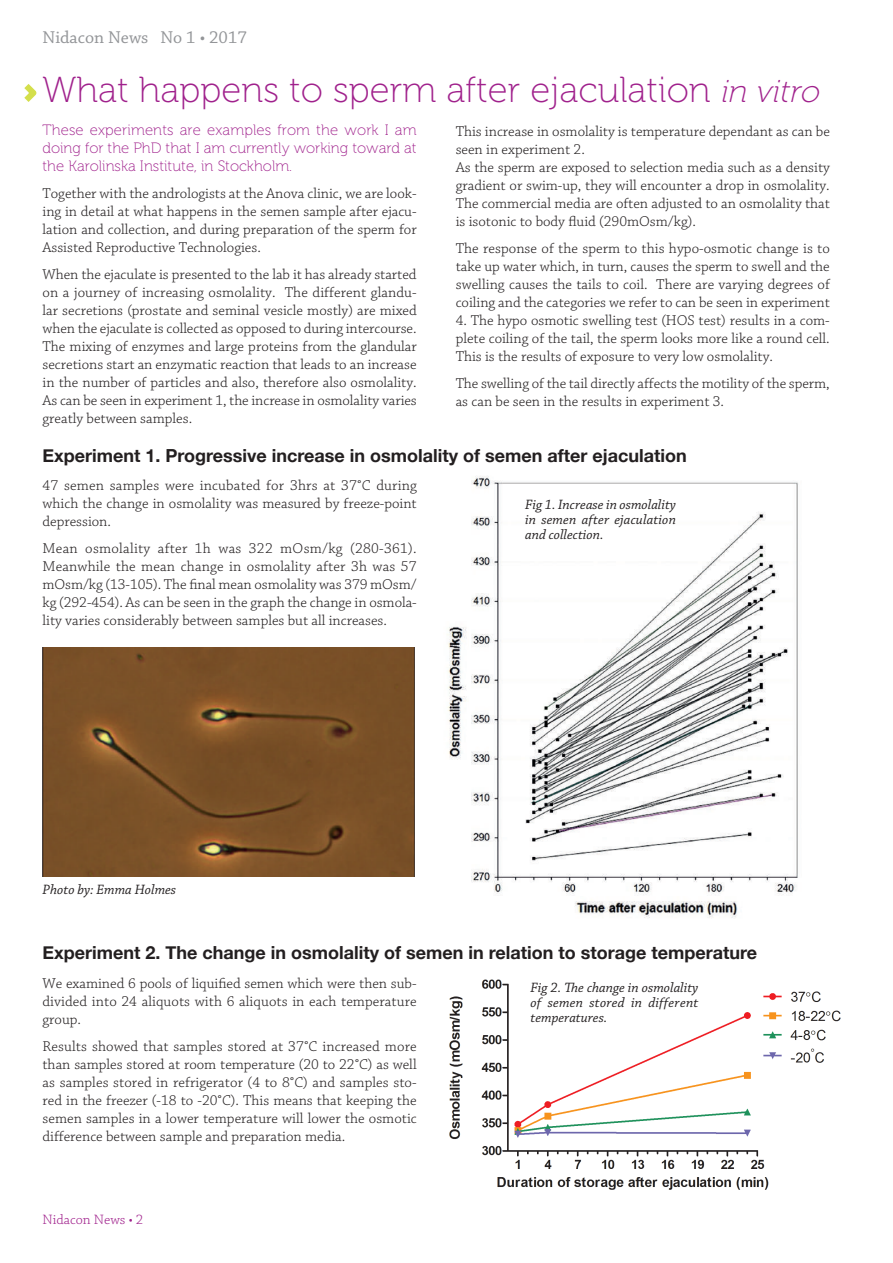
<style>
.page{position:relative;width:893px;height:1263px;background:#fff}
.page>*{position:absolute;margin:0;border:0;box-sizing:border-box;transform-origin:0 0}
.t1{font:36.15px "Museo 100";color:#a0218c}
.t2{font:700 18px "Helvetica Neue";color:#231f20}
.t3{font:18px "Chaparral Pro";color:#939598}
.t4{font:15px/18px "Chaparral MM 250 10";color:#231f20;text-align:justify}
.t5{font:15px/18px "Museo 100";color:#a0218c;text-align:justify}
.t6{font:italic 14.25px/15px "Chaparral Pro";color:#231f20;text-align:justify}
.t7{font:14.25px "Chaparral MM 250 9";color:#a0218c}
.s1{font-style:italic;font-size:31.5px}
</style>
<div class="page">
<svg style="left:24px;top:84px;width:12px;height:18px"></svg>
<img style="left:447px;top:626px;width:19px;height:134px">
<img style="left:575px;top:901px;width:163px;height:17px">
<img style="left:471px;top:476px;width:327px;height:419px">
<img style="left:449px;top:979px;width:320px;height:211px">
<img style="left:760px;top:979px;width:22px;height:117px">
<img style="left:790px;top:991px;width:51px;height:72px">
<img style="left:43px;top:647px;width:372px;height:230px">
<p class="t3" style="left:43px;top:27px;width:206px">Nidacon News No 1 • 2017</p>
<h1 class="t1" style="left:43px;top:70px;width:786px">What happens to sperm after ejaculation <span class="s1">in vitro</span></h1>
<p class="t5" style="left:43px;top:121px;width:376px">These experiments are examples from the work I am doing for the PhD that I am currently working toward at the Karolinska Institute, in Stockholm.</p>
<p class="t4" style="left:43px;top:184px;width:376px">Together with the andrologists at the Anova clinic, we are look&shy;ing in detail at what happens in the semen sample after ejacu&shy;lation and collection, and during preparation of the sperm for Assisted Reproductive Technologies.</p>
<p class="t4" style="left:43px;top:265px;width:376px">When the ejaculate is presented to the lab it has already started on a journey of increasing osmolality. The different glandu&shy;lar secretions (prostate and seminal vesicle mostly) are mixed when the ejaculate is collected as opposed to during intercourse.<br>The mixing of enzymes and large proteins from the glandular secretions start an enzymatic reaction that leads to an increase in the number of particles and also, therefore also osmolality.<br>As can be seen in experiment 1, the increase in osmolality varies greatly between samples.</p>
<p class="t4" style="left:456px;top:122px;width:376px;text-align:left">This increase in osmolality is temperature dependant as can be seen in experiment 2.<br>As the sperm are exposed to selection media such as a density gradient or swim-up, they will encounter a drop in osmolality.<br>The commercial media are often adjusted to an osmolality that is isotonic to body fluid (290mOsm/kg).</p>
<p class="t4" style="left:456px;top:239px;width:376px">The response of the sperm to this hypo-osmotic change is to take up water which, in turn, causes the sperm to swell and the swelling causes the tails to coil. There are varying degrees of coiling and the categories we refer to can be seen in experiment</p>
<p class="t4" style="left:456px;top:311px;width:376px">4. The hypo osmotic swelling test (HOS test) results in a com&shy;plete coiling of the tail, the sperm looks more like a round cell.<br>This is the results of exposure to very low osmolality.</p>
<p class="t4" style="left:456px;top:374px;width:375px">The swelling of the tail directly affects the motility of the sperm, as can be seen in the results in experiment 3.</p>
<p class="t2" style="left:43px;top:444px;width:646px">Experiment 1. Progressive increase in osmolality of semen after ejaculation</p>
<p class="t4" style="left:43px;top:476px;width:376px">47 semen samples were incubated for 3hrs at 37°C during which the change in osmolality was measured by freeze-point depression.</p>
<p class="t4" style="left:43px;top:539px;width:376px">Mean osmolality after 1h was 322 mOsm/kg (280-361).<br>Meanwhile the mean change in osmolality after 3h was 57 mOsm/kg (13-105). The final mean osmolality was 379 mOsm/ kg (292-454). As can be seen in the graph the change in osmola&shy;lity varies considerably between samples but all increases.</p>
<p class="t6" style="left:525px;top:498px;width:152px">Fig 1. Increase in osmolality in semen after ejaculation and collection.</p>
<p class="t6" style="left:43px;top:882px;width:135px">Photo by: Emma Holmes</p>
<p class="t2" style="left:43px;top:942px;width:716px">Experiment 2. The change in osmolality of semen in relation to storage temperature</p>
<p class="t4" style="left:43px;top:974px;width:376px">We examined 6 pools of liquified semen which were then sub&shy;divided into 24 aliquots with 6 aliquots in each temperature group.</p>
<p class="t4" style="left:43px;top:1037px;width:376px">Results showed that samples stored at 37°C increased more than samples stored at room temperature (20 to 22°C) as well as samples stored in refrigerator (4 to 8°C) and samples sto&shy;red in the freezer (-18 to -20°C). This means that keeping the semen samples in a lower temperature will lower the osmotic difference between sample and preparation media.</p>
<p class="t7" style="left:43px;top:1212px;width:102px">Nidacon News • 2</p>
<p class="t6" style="left:530px;top:980px;width:169px">Fig 2. The change in osmolality of semen stored in different temperatures.</p>
</div>
